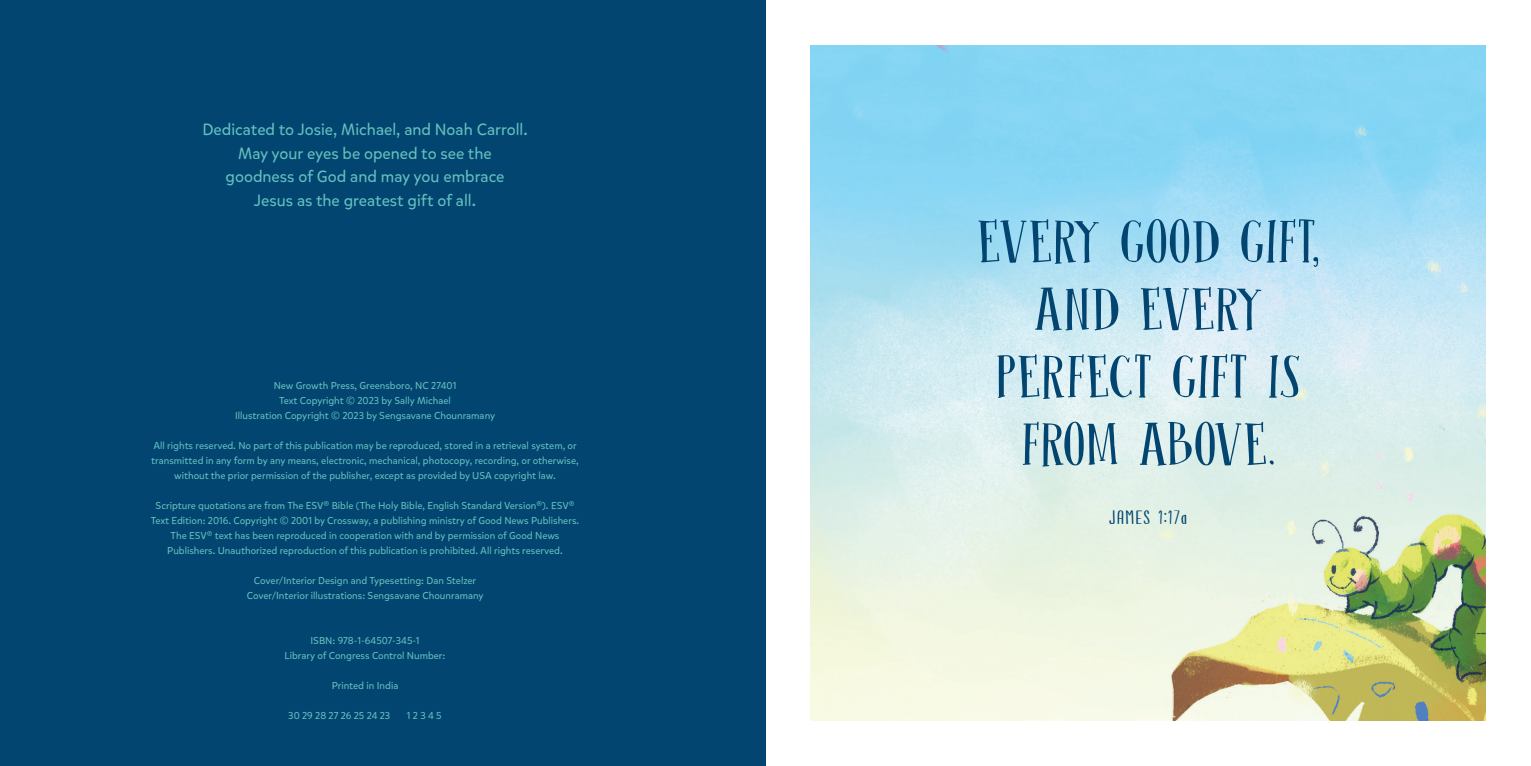
<style>
.page{position:relative;width:1531px;height:766px;background:#fff}
.page>*{position:absolute;margin:0;border:0;box-sizing:border-box;transform-origin:0 0}
.t1{font:52.5px/67.5px "Clochard";letter-spacing:.01em;color:#024570;text-align:center}
.t2{font:16.25px/23.8px "Mikado";color:#64c0be;text-align:center}
.t3{font:16.25px "YWFT Estee Uno";letter-spacing:.1em;color:#024570}
.t4{font:10px/15px "Mikado";color:#64c0be;text-align:center}
</style>
<div class="page">
<img style="left:810px;top:45px;width:676px;height:675px">
<div style="left:0;top:0;width:765px;height:765px;background:#024570"></div>
<p class="t2" style="left:202px;top:117px;width:327px">Dedicated to Josie, Michael, and Noah Carroll.</p>
<p class="t2" style="left:226px;top:141px;width:280px">May your eyes be opened to see the goodness of God and may you embrace<br>Jesus as the greatest gift of all.</p>
<p class="t4" style="left:274px;top:378px;width:184px">New Growth Press, Greensboro, NC 27401</p>
<p class="t4" style="left:279px;top:393px;width:173px">Text Copyright © 2023 by Sally Michael</p>
<p class="t4" style="left:235px;top:408px;width:262px">Illustration Copyright © 2023 by Sengsavane Chounramany</p>
<p class="t4" style="left:151px;top:438px;width:429px">All rights reserved. No part of this publication may be reproduced, stored in a retrieval system, or transmitted in any form by any means, electronic, mechanical, photocopy, recording, or otherwise, without the prior permission of the publisher, except as provided by USA copyright law.</p>
<p class="t4" style="left:151px;top:498px;width:430px">Scripture quotations are from The ESV® Bible (The Holy Bible, English Standard Version®). ESV® Text Edition: 2016. Copyright © 2001 by Crossway, a publishing ministry of Good News Publishers.<br>The ESV® text has been reproduced in cooperation with and by permission of Good News Publishers. Unauthorized reproduction of this publication is prohibited. All rights reserved.</p>
<p class="t4" style="left:254px;top:573px;width:224px">Cover/Interior Design and Typesetting: Dan Stelzer</p>
<p class="t4" style="left:247px;top:588px;width:238px">Cover/Interior illustrations: Sengsavane Chounramany</p>
<p class="t4" style="left:310px;top:633px;width:111px">ISBN: 978-1-64507-345-1</p>
<p class="t4" style="left:285px;top:648px;width:162px">Library of Congress Control Number:</p>
<p class="t4" style="left:332px;top:678px;width:68px">Printed in India</p>
<p class="t4" style="left:288px;top:708px;width:103px">30 29 28 27 26 25 24 23</p>
<p class="t4" style="left:407px;top:708px;width:36px">1 2 3 4 5</p>
<p class="t1" style="left:977px;top:207px;width:344px">EVERY GOOD GIFT,<br>AND EVERY<br>PERFECT GIFT IS<br>FROM ABOVE.</p>
<p class="t3" style="left:1109px;top:508px;width:79px">JAMES 1:17a</p>
</div>
